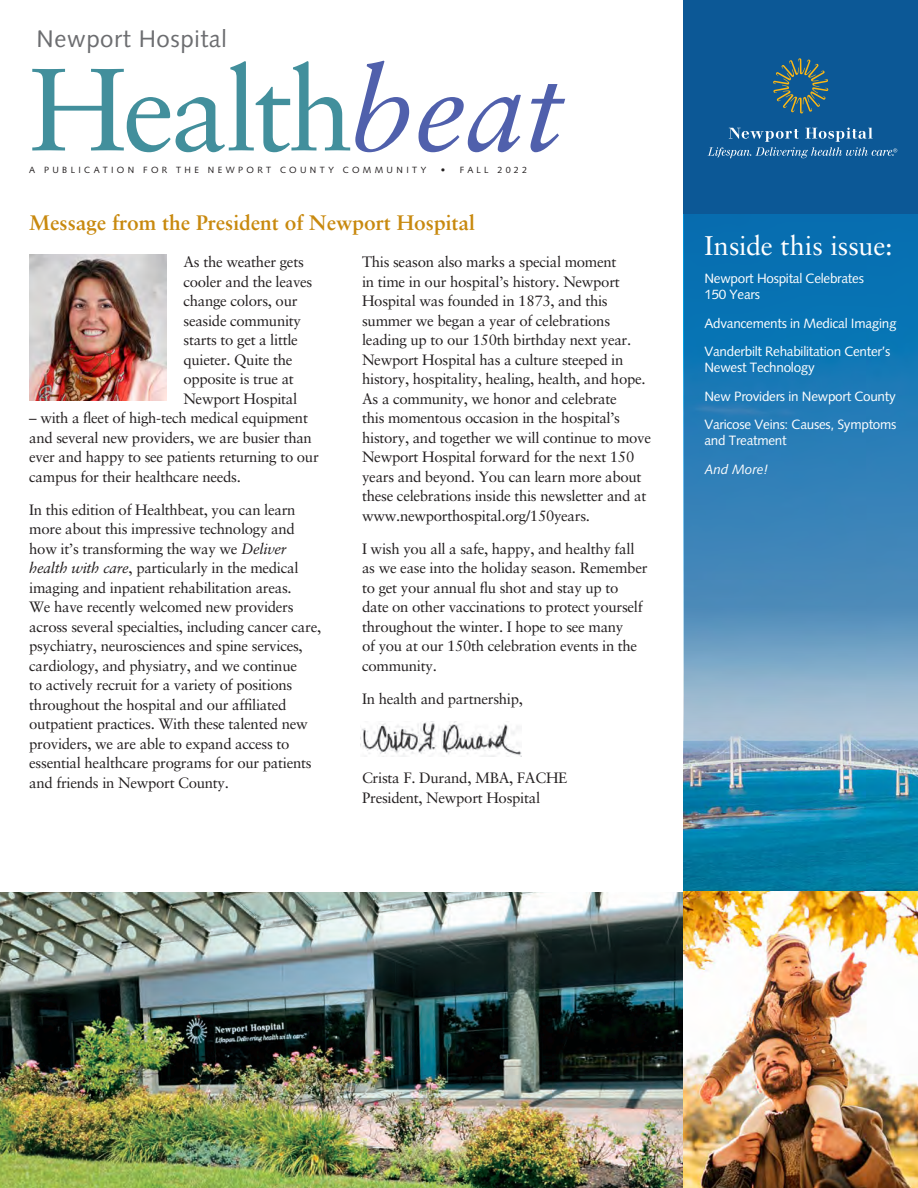
<style>
.page{position:relative;width:918px;height:1188px;background:#fff}
.page>*{position:absolute;margin:0;border:0;box-sizing:border-box;transform-origin:0 0}
.t1{font:117px "Sabon";letter-spacing:-.035em;color:#428f9c}
.t2{font:27px "Sabon";color:#fff}
.t3{font:24px "Syntax";letter-spacing:.025em;color:#6c6d70}
.t4{font:700 21px "Sabon";color:#c8890e}
.t5{font:15px/19.5px "Sabon";letter-spacing:-.02em;color:#231f20}
.t6{font:13.5px/28.3px "Syntax";letter-spacing:-.02em;color:#fff}
.t7{font:italic 13.5px "Syntax";color:#fff}
.t8{font:9px "Syntax";letter-spacing:.375em;color:#231f20}
.t9{font:9px "Syntax";letter-spacing:.35em;color:#231f20}
.s1{font-style:italic;color:#5060ac}
.s2{font-style:italic}
</style>
<div class="page">
<div style="left:684px;top:0;width:234px;height:213px;background:#0c5896"></div>
<svg style="left:684px;top:213px;width:234px;height:678px;background:#3888b8"></svg>
<svg style="left:773px;top:58px;width:55px;height:56px"></svg>
<svg style="left:708px;top:128px;width:189px;height:30px"></svg>
<img style="left:29px;top:255px;width:138px;height:146px">
<img style="left:362px;top:722px;width:160px;height:35px">
<img style="left:0;top:891px;width:918px;height:297px">
<p class="t3" style="left:37px;top:24px;width:192px">Newport Hospital</p>
<h1 class="t1" style="left:29px;top:40px;width:536px">Health<span class="s1">beat</span></h1>
<p class="t8" style="left:29px;top:165px;width:399px">A PUBLICATION FOR THE NEWPORT COUNTY COMMUNITY</p>
<p class="t9" style="left:441px;top:165px;width:88px">• FALL 2022</p>
<h3 class="t4" style="left:29px;top:209px;width:447px">Message from the President of Newport Hospital</h3>
<p class="t5" style="left:183px;top:252px;width:131px">As the weather gets cooler and the leaves change colors, our seaside community starts to get a little quieter. Quite the opposite is true at<br>Newport Hospital</p>
<p class="t5" style="left:29px;top:408px;width:291px">– with a feet of high-tech medical equipment and several new providers, we are busier than ever and happy to see patients returning to our campus for their healthcare needs.</p>
<p class="t5" style="left:29px;top:500px;width:293px">In this edition of Healthbeat, you can learn more about this impressive technology and how it’s transforming the way we <span class="s2">Deliver health with care</span>, particularly in the medical imaging and inpatient rehabilitation areas.<br>We have recently welcomed new providers across several specialties, including cancer care, psychiatry, neurosciences and spine services, cardiology, and physiatry, and we continue<br>to actively recruit for a variety of positions throughout the hospital and our affliated outpatient practices. With these talented new providers, we are able to expand access to essential healthcare programs for our patients and friends in Newport County.</p>
<p class="t5" style="left:362px;top:252px;width:291px">This season also marks a special moment<br>in time in our hospital’s history. Newport Hospital was founded in 1873, and this summer we began a year of celebrations leading up to our 150th birthday next year.<br>Newport Hospital has a culture steeped in history, hospitality, healing, health, and hope.<br>As a community, we honor and celebrate<br>this momentous occasion in the hospital’s history, and together we will continue to move Newport Hospital forward for the next 150 years and beyond. You can learn more about these celebrations inside this newsletter and at www.newporthospital.org/150years.</p>
<p class="t5" style="left:362px;top:539px;width:287px">I wish you all a safe, happy, and healthy fall as we ease into the holiday season. Remember to get your annual fu shot and stay up to date on other vaccinations to protect yourself throughout the winter. I hope to see many<br>of you at our 150th celebration events in the community.</p>
<p class="t5" style="left:362px;top:689px;width:162px">In health and partnership,</p>
<p class="t5" style="left:362px;top:768px;width:207px">Crista F. Durand, MBA, FACHE<br>President, Newport Hospital</p>
<h2 class="t2" style="left:704px;top:229px;width:190px">Inside this issue:</h2>
<p class="t6" style="left:704px;top:270px;width:161px;line-height:16.2px">Newport Hospital Celebrates<br>150 Years</p>
<p class="t6" style="left:704px;top:309px;width:194px">Advancements in Medical Imaging<br>Vanderbilt Rehabilitation Center’s</p>
<p class="t6" style="left:704px;top:353px;width:112px">Newest Technology</p>
<p class="t6" style="left:704px;top:382px;width:193px">New Providers in Newport County<br>Varicose Veins: Causes, Symptoms</p>
<p class="t6" style="left:704px;top:426px;width:84px">and Treatment</p>
<p class="t7" style="left:704px;top:461px;width:65px">And More!</p>
</div>
